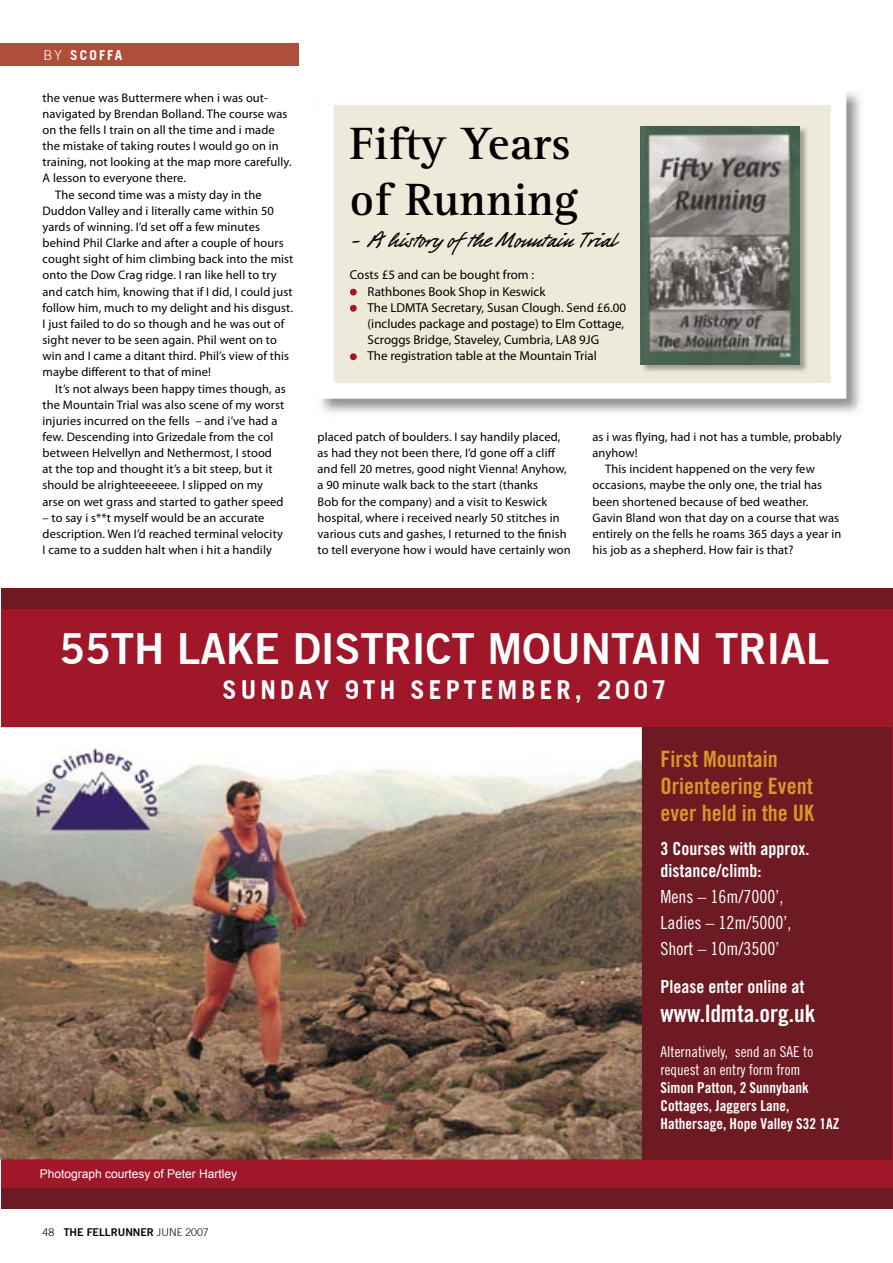
<style>
.page{position:relative;width:893px;height:1263px;background:#fff}
.page>*{position:absolute;margin:0;border:0;box-sizing:border-box;transform-origin:0 0}
.t1{font:700 46.8px/56.2px "Rotis Serif";color:#000}
.t2{font:42px "Trade Gothic Bold Two";color:#fff}
.t3{font:700 25.5px "Trade Gothic";letter-spacing:.16em;color:#fff}
.t4{font:24px "Trade Gothic Bold Cond Twenty";color:#fff}
.t5{font:23.4px "PT Script Barguzin";color:#000}
.t6{font:22.5px/27px "Trade Gothic Bold Cond Twenty";color:#d69728}
.t7{font:18px/21.6px "Trade Gothic Bold Cond Twenty";color:#fff}
.t8{font:18px/25.8px "Trade Gothic Cond Eighteen";color:#fff}
.t9{font:15px/18px "Trade Gothic Bold Cond Twenty";color:#fff}
.t10{font:15px/18px "Trade Gothic Cond Eighteen";color:#fff}
.t11{font:700 13.5px "Trade Gothic";letter-spacing:.16em;color:#fff}
.t12{font:12.9px/16.2px "Myriad Pro";color:#000}
.t13{font:12.45px/16.2px "Myriad Pro";letter-spacing:.01em;color:#000}
.t14{font:12px "Arial";color:#fff}
.t15{font:10.5px "Trade Gothic Bold Two";color:#000}
.s1{font-weight:300}
.s2{font-family:"Trade Gothic";font-weight:300}
</style>
<div class="page">
<div style="left:1px;top:588px;width:891px;height:620px;background:#6e1a22"></div>
<div style="left:1px;top:609px;width:891px;height:579px;background:#a01729"></div>
<div style="left:517px;top:727px;width:375px;height:432px;background:#6e1a22"></div>
<img style="left:0;top:727px;width:642px;height:432px">
<img style="left:35px;top:747px;width:124px;height:85px">
<img style="left:321px;top:92px;width:540px;height:321px">
<svg style="left:321px;top:92px;width:525px;height:306px;fill:#eeeada"></svg>
<div style="left:350px;top:289px;width:7px;height:7px;background:#a01729;border-radius:50%"></div>
<div style="left:350px;top:305px;width:7px;height:7px;background:#a01729;border-radius:50%"></div>
<div style="left:350px;top:353px;width:7px;height:7px;background:#a01729;border-radius:50%"></div>
<img style="left:640px;top:126px;width:169px;height:248px">
<img style="left:641px;top:126px;width:158px;height:238px">
<div style="left:0;top:43px;width:299px;height:23px;background:#b04e3c"></div>
<p class="t11" style="left:43px;top:47px;width:81px"><span class="s1">BY</span> SCOFFA</p>
<p class="t13" style="left:43px;top:90px;width:227px">the venue was Buttermere when i was out-</p>
<p class="t13" style="left:43px;top:106px;width:246px">navigated by Brendan Bolland. The course was</p>
<p class="t13" style="left:43px;top:122px;width:234px">on the fells I train on all the time and i made</p>
<p class="t13" style="left:43px;top:138px;width:238px">the mistake of taking routes I would go on in</p>
<p class="t13" style="left:43px;top:154px;width:251px">training, not looking at the map more carefully.</p>
<p class="t13" style="left:43px;top:170px;width:145px">A lesson to everyone there.</p>
<p class="t13" style="left:55px;top:187px;width:208px">The second time was a misty day in the</p>
<p class="t13" style="left:43px;top:203px;width:233px">Duddon Valley and i literally came within 50</p>
<p class="t13" style="left:43px;top:219px;width:219px">yards of winning. I’d set off a few minutes</p>
<p class="t13" style="left:43px;top:235px;width:243px">behind Phil Clarke and after a couple of hours</p>
<p class="t13" style="left:43px;top:251px;width:252px">cought sight of him climbing back into the mist</p>
<p class="t13" style="left:43px;top:267px;width:236px">onto the Dow Crag ridge. I ran like hell to try</p>
<p class="t13" style="left:43px;top:283px;width:252px">and catch him, knowing that if I did, I could just</p>
<p class="t13" style="left:43px;top:300px;width:252px">follow him, much to my delight and his disgust.</p>
<p class="t13" style="left:43px;top:316px;width:243px">I just failed to do so though and he was out of</p>
<p class="t13" style="left:43px;top:332px;width:236px">sight never to be seen again. Phil went on to</p>
<p class="t13" style="left:43px;top:348px;width:248px">win and I came a ditant third. Phil’s view of this</p>
<p class="t13" style="left:43px;top:364px;width:170px">maybe different to that of mine!</p>
<p class="t13" style="left:55px;top:380px;width:232px">It’s not always been happy times though, as</p>
<p class="t13" style="left:43px;top:397px;width:243px">the Mountain Trial was also scene of my worst</p>
<p class="t13" style="left:43px;top:413px;width:236px">injuries incurred on the fells – and i’ve had a</p>
<p class="t13" style="left:43px;top:429px;width:232px">few. Descending into Grizedale from the col</p>
<p class="t13" style="left:43px;top:445px;width:231px">between Helvellyn and Nethermost, I stood</p>
<p class="t13" style="left:43px;top:461px;width:231px">at the top and thought it’s a bit steep, but it</p>
<p class="t13" style="left:43px;top:477px;width:222px">should be alrighteeeeeee. I slipped on my</p>
<p class="t13" style="left:43px;top:494px;width:243px">arse on wet grass and started to gather speed</p>
<p class="t13" style="left:43px;top:510px;width:242px">– to say i s**t myself would be an accurate description. Wen I’d reached terminal velocity<br>I came to a sudden halt when i hit a handily</p>
<h1 class="t1" style="left:350px;top:116px;width:230px">Fifty Years of Running</h1>
<h3 class="t5" style="left:350px;top:225px;width:268px">– A history of the Mountain Trial</h3>
<p class="t12" style="left:368px;top:267px;width:260px;text-indent:-18px">Costs £5 and can be bought from :<br>Rathbones Book Shop in Keswick<br>The LDMTA Secretary, Susan Clough. Send £6.00 (includes package and postage) to Elm Cottage, Scroggs Bridge, Staveley, Cumbria, LA8 9JG<br>The registration table at the Mountain Trial</p>
<p class="t13" style="left:317px;top:429px;width:255px">placed patch of boulders. I say handily placed, as had they not been there, I’d gone off a cliff and fell 20 metres, good night Vienna! Anyhow, a 90 minute walk back to the start (thanks<br>Bob for the company) and a visit to Keswick hospital, where i received nearly 50 stitches in various cuts and gashes, I returned to the finish to tell everyone how i would have certainly won</p>
<p class="t13" style="left:592px;top:429px;width:251px">as i was flying, had i not has a tumble, probably</p>
<p class="t13" style="left:592px;top:445px;width:47px">anyhow!</p>
<p class="t13" style="left:605px;top:461px;width:211px">This incident happened on the very few</p>
<p class="t13" style="left:592px;top:477px;width:231px">occasions, maybe the only one, the trial has</p>
<p class="t13" style="left:592px;top:494px;width:217px">been shortened because of bed weather.</p>
<p class="t13" style="left:592px;top:510px;width:248px">Gavin Bland won that day on a course that was</p>
<p class="t13" style="left:592px;top:526px;width:250px">entirely on the fells he roams 365 days a year in</p>
<p class="t13" style="left:592px;top:542px;width:202px">his job as a shepherd. How fair is that?</p>
<h2 class="t2" style="left:59px;top:623px;width:771px">55TH LAKE DISTRICT MOUNTAIN TRIAL</h2>
<h3 class="t3" style="left:223px;top:674px;width:445px">SUNDAY 9TH SEPTEMBER, 2007</h3>
<p class="t14" style="left:40px;top:1166px;width:199px">Photograph courtesy of Peter Hartley</p>
<p class="t15" style="left:43px;top:1225px;width:168px"><span class="s2">48</span> THE FELLRUNNER <span class="s2">JUNE 2007</span></p>
<h3 class="t6" style="left:660px;top:745px;width:155px">First Mountain<br>Orienteering Event ever held in the UK</h3>
<h3 class="t7" style="left:660px;top:838px;width:150px">3 Courses with approx. distance/climb:</h3>
<h3 class="t8" style="left:660px;top:883px;width:132px">Mens – 16m/7000’,<br>Ladies – 12m/5000’,<br>Short – 10m/3500’</h3>
<h3 class="t7" style="left:660px;top:976px;width:145px">Please enter online at</h3>
<h3 class="t4" style="left:660px;top:999px;width:157px">www.ldmta.org.uk</h3>
<p class="t10" style="left:660px;top:1042px;width:154px">Alternatively, send an SAE to request an entry form from</p>
<p class="t9" style="left:660px;top:1078px;width:181px">Simon Patton, 2 Sunnybank<br>Cottages, Jaggers Lane,<br>Hathersage, Hope Valley S32 1AZ</p>
</div>
